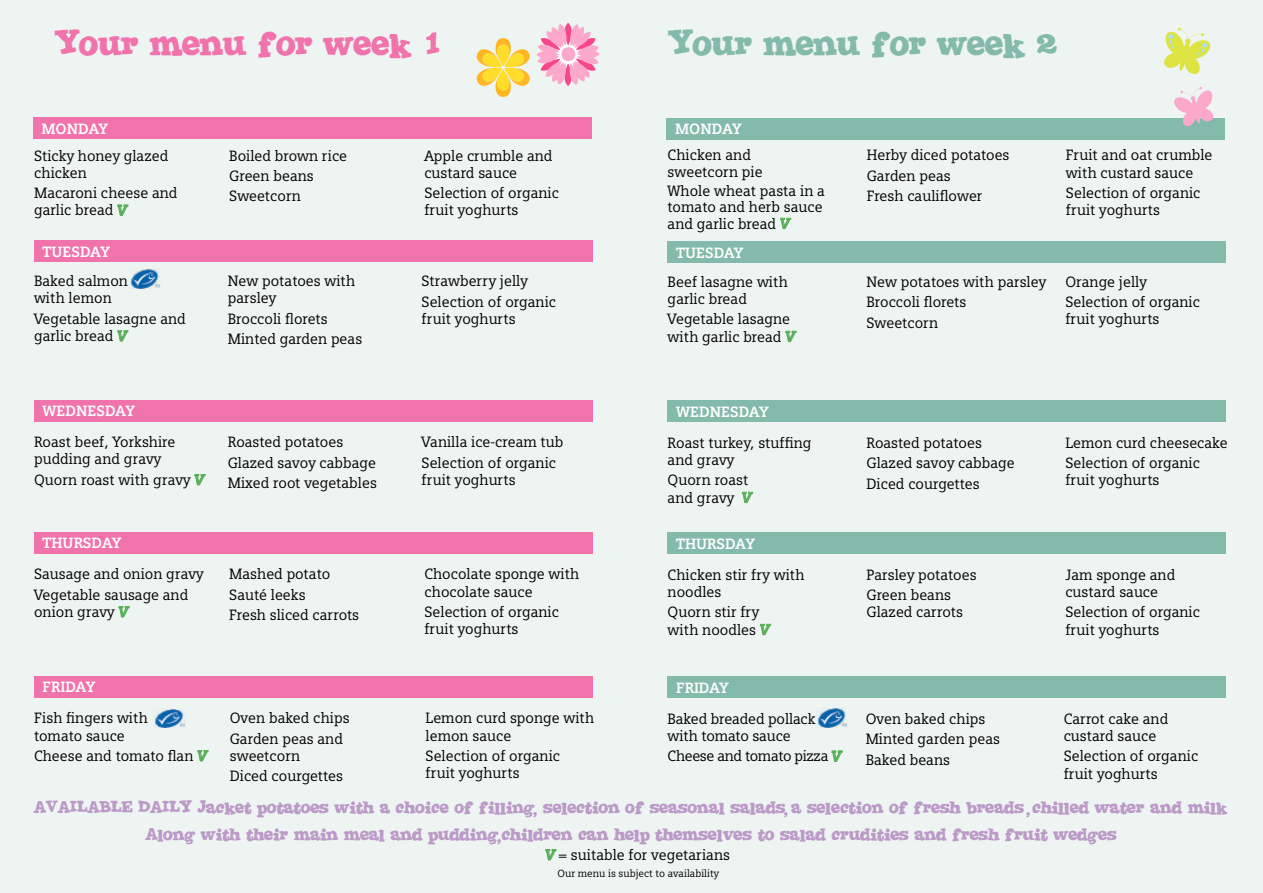
<style>
.page{position:relative;width:1263px;height:893px;background:#edf4f1}
.page>*{position:absolute;margin:0;border:0;box-sizing:border-box;transform-origin:0 0}
.t1{font:36px "Jointby Pizza Dude";color:#84baaa}
.t2{font:36px "Jointby Pizza Dude";color:#f173ac}
.t3{font:18px "Jointby Pizza Dude";color:#bc9ac8}
.t4{font:15px/17.2px "Siemens Slab";color:#000}
.t5{font:700 15px "Siemens Slab";color:#fff}
.t6{font:15px "Siemens Slab";letter-spacing:-.025em;color:#000}
.t7{font:10.5px "Siemens Slab";color:#000}
.s1{font-weight:700;font-style:italic;color:#57af57}
</style>
<div class="page">
<div style="left:666px;top:118px;width:559px;height:21px;background:#84baaa"></div>
<div style="left:668px;top:241px;width:558px;height:22px;background:#84baaa"></div>
<div style="left:668px;top:400px;width:558px;height:22px;background:#84baaa"></div>
<div style="left:668px;top:532px;width:558px;height:22px;background:#84baaa"></div>
<div style="left:668px;top:676px;width:558px;height:22px;background:#84baaa"></div>
<svg style="left:780px;top:217px;width:12px;height:12px"></svg>
<svg style="left:785px;top:330px;width:12px;height:12px"></svg>
<svg style="left:741px;top:491px;width:12px;height:12px"></svg>
<svg style="left:759px;top:624px;width:12px;height:12px"></svg>
<svg style="left:831px;top:750px;width:12px;height:12px"></svg>
<div style="left:33px;top:117px;width:558px;height:22px;background:#f173ac"></div>
<div style="left:34px;top:241px;width:558px;height:21px;background:#f173ac"></div>
<div style="left:34px;top:400px;width:558px;height:21px;background:#f173ac"></div>
<div style="left:34px;top:532px;width:558px;height:21px;background:#f173ac"></div>
<div style="left:34px;top:676px;width:558px;height:21px;background:#f173ac"></div>
<svg style="left:117px;top:204px;width:12px;height:12px"></svg>
<svg style="left:117px;top:330px;width:12px;height:12px"></svg>
<svg style="left:194px;top:474px;width:12px;height:12px"></svg>
<svg style="left:118px;top:606px;width:12px;height:12px"></svg>
<svg style="left:197px;top:750px;width:12px;height:12px"></svg>
<svg style="left:545px;top:849px;width:12px;height:12px"></svg>
<img style="left:130px;top:269px;width:31px;height:20px">
<img style="left:817px;top:707px;width:31px;height:20px">
<img style="left:154px;top:708px;width:31px;height:20px">
<svg style="left:1164px;top:27px;width:47px;height:47px"></svg>
<svg style="left:1174px;top:87px;width:40px;height:40px"></svg>
<svg style="left:476px;top:23px;width:124px;height:74px"></svg>
<h1 class="t2" style="left:54px;top:28px;width:385px">Your menu for week 1</h1>
<p class="t5" style="left:42px;top:120px;width:68px">MONDAY</p>
<p class="t4" style="left:34px;top:147px;width:136px">Sticky honey glazed chicken</p>
<p class="t4" style="left:34px;top:184px;width:145px">Macaroni cheese and garlic bread <span class="s1">V</span></p>
<p class="t5" style="left:43px;top:243px;width:20px">TUES</p>
<p class="t5" style="left:80px;top:243px;width:31px">DAY</p>
<p class="t4" style="left:34px;top:272px;width:96px">Baked salmon with lemon</p>
<p class="t4" style="left:34px;top:310px;width:153px">Vegetable lasagne and garlic bread <span class="s1">V</span></p>
<p class="t4" style="left:229px;top:145px;width:119px;line-height:20.4px">Boiled brown rice<br>Green beans<br>Sweetcorn</p>
<p class="t4" style="left:424px;top:147px;width:130px">Apple crumble and custard sauce</p>
<p class="t4" style="left:424px;top:184px;width:136px">Selection of organic fruit yoghurts</p>
<p class="t4" style="left:228px;top:272px;width:129px">New potatoes with parsley</p>
<p class="t4" style="left:228px;top:308px;width:136px;line-height:20.4px">Broccoli florets<br>Minted garden peas</p>
<p class="t4" style="left:422px;top:271px;width:136px;line-height:20.4px">Strawberry jelly<br>Selection of organic</p>
<p class="t4" style="left:422px;top:310px;width:96px">fruit yoghurts</p>
<p class="t5" style="left:43px;top:402px;width:94px">WEDNESDAY</p>
<p class="t4" style="left:34px;top:433px;width:143px">Roast beef, Yorkshire pudding and gravy</p>
<p class="t4" style="left:34px;top:471px;width:171px">Quorn roast with gravy <span class="s1">V</span></p>
<p class="t5" style="left:43px;top:534px;width:31px">THURS</p>
<p class="t5" style="left:91px;top:534px;width:31px">DAY</p>
<p class="t4" style="left:34px;top:564px;width:171px;line-height:20.4px">Sausage and onion gravy<br>Vegetable sausage and</p>
<p class="t4" style="left:34px;top:603px;width:95px">onion gravy <span class="s1">V</span></p>
<p class="t5" style="left:43px;top:678px;width:54px">FRIDAY</p>
<p class="t4" style="left:34px;top:709px;width:115px">Fish fingers with tomato sauce</p>
<p class="t4" style="left:34px;top:747px;width:174px">Cheese and tomato flan <span class="s1">V</span></p>
<p class="t4" style="left:228px;top:432px;width:151px;line-height:20.4px">Roasted potatoes<br>Glazed savoy cabbage<br>Mixed root vegetables</p>
<p class="t4" style="left:422px;top:432px;width:143px;line-height:20.4px">Vanilla ice-cream tub<br>Selection of organic</p>
<p class="t4" style="left:422px;top:471px;width:96px">fruit yoghurts</p>
<p class="t4" style="left:229px;top:564px;width:131px;line-height:20.4px">Mashed potato<br>Sauté leeks<br>Fresh sliced carrots</p>
<p class="t4" style="left:424px;top:565px;width:156px">Chocolate sponge with chocolate sauce</p>
<p class="t4" style="left:424px;top:603px;width:136px">Selection of organic fruit yoghurts</p>
<p class="t4" style="left:230px;top:708px;width:121px;line-height:20.4px">Oven baked chips<br>Garden peas and</p>
<p class="t4" style="left:230px;top:745px;width:115px;line-height:20.4px">sweetcorn<br>Diced courgettes</p>
<p class="t4" style="left:426px;top:709px;width:170px">Lemon curd sponge with lemon sauce</p>
<p class="t4" style="left:426px;top:747px;width:136px">Selection of organic fruit yoghurts</p>
<h1 class="t1" style="left:668px;top:28px;width:389px">Your menu for week 2</h1>
<p class="t5" style="left:675px;top:120px;width:68px">MONDAY</p>
<p class="t4" style="left:668px;top:147px;width:97px;line-height:16.5px">Chicken and sweetcorn pie</p>
<p class="t4" style="left:668px;top:182px;width:159px;line-height:16.5px">Whole wheat pasta in a tomato and herb sauce and garlic bread <span class="s1">V</span></p>
<p class="t5" style="left:676px;top:244px;width:20px">TUES</p>
<p class="t5" style="left:714px;top:244px;width:31px">DAY</p>
<p class="t4" style="left:668px;top:273px;width:122px">Beef lasagne with garlic bread</p>
<p class="t4" style="left:668px;top:310px;width:129px">Vegetable lasagne with garlic bread <span class="s1">V</span></p>
<p class="t4" style="left:867px;top:145px;width:144px;line-height:20.4px">Herby diced potatoes<br>Garden peas<br>Fresh cauliflower</p>
<p class="t4" style="left:1066px;top:146px;width:148px">Fruit and oat crumble with custard sauce</p>
<p class="t4" style="left:1066px;top:184px;width:136px">Selection of organic fruit yoghurts</p>
<p class="t4" style="left:866px;top:271px;width:181px;line-height:20.4px">New potatoes with parsley<br>Broccoli florets<br>Sweetcorn</p>
<p class="t4" style="left:1065px;top:271px;width:136px;line-height:20.4px">Orange jelly<br>Selection of organic</p>
<p class="t4" style="left:1065px;top:310px;width:96px">fruit yoghurts</p>
<p class="t5" style="left:676px;top:403px;width:94px">WEDNESDAY</p>
<p class="t4" style="left:668px;top:434px;width:145px">Roast turkey, stuffing and gravy</p>
<p class="t4" style="left:668px;top:471px;width:85px">Quorn roast and gravy <span class="s1">V</span></p>
<p class="t5" style="left:676px;top:535px;width:31px">THURS</p>
<p class="t5" style="left:725px;top:535px;width:31px">DAY</p>
<p class="t4" style="left:668px;top:566px;width:139px">Chicken stir fry with noodles</p>
<p class="t4" style="left:668px;top:603px;width:103px">Quorn stir fry with noodles <span class="s1">V</span></p>
<p class="t5" style="left:676px;top:679px;width:54px">FRIDAY</p>
<p class="t4" style="left:668px;top:710px;width:149px">Baked breaded pollack with tomato sauce</p>
<p class="t6" style="left:668px;top:747px;width:175px">Cheese and tomato pizza <span class="s1">V</span></p>
<p class="t4" style="left:866px;top:432px;width:150px;line-height:20.4px">Roasted potatoes<br>Glazed savoy cabbage<br>Diced courgettes</p>
<p class="t4" style="left:1065px;top:432px;width:164px;line-height:20.4px">Lemon curd cheesecake<br>Selection of organic</p>
<p class="t4" style="left:1065px;top:471px;width:96px">fruit yoghurts</p>
<p class="t4" style="left:866px;top:564px;width:112px;line-height:20.4px">Parsley potatoes<br>Green beans</p>
<p class="t4" style="left:866px;top:603px;width:98px">Glazed carrots</p>
<p class="t4" style="left:1065px;top:566px;width:111px">Jam sponge and custard sauce</p>
<p class="t4" style="left:1065px;top:603px;width:136px">Selection of organic fruit yoghurts</p>
<p class="t4" style="left:866px;top:708px;width:136px;line-height:20.4px">Oven baked chips<br>Minted garden peas<br>Baked beans</p>
<p class="t4" style="left:1064px;top:710px;width:106px">Carrot cake and custard sauce</p>
<p class="t4" style="left:1064px;top:747px;width:136px">Selection of organic fruit yoghurts</p>
<p class="t3" style="left:33px;top:800px;width:1195px">Available daily Jacket potatoes with a choice of filling, selection of seasonal salads, a selection of fresh breads, chilled water and milk</p>
<p class="t3" style="left:145px;top:826px;width:973px">Along with their main meal and pudding,children can help themselves to salad crudities and fresh fruit wedges</p>
<p class="t4" style="left:545px;top:846px;width:186px"><span class="s1">V</span> = suitable for vegetarians</p>
<p class="t7" style="left:557px;top:868px;width:163px">Our menu is subject to availability</p>
</div>
